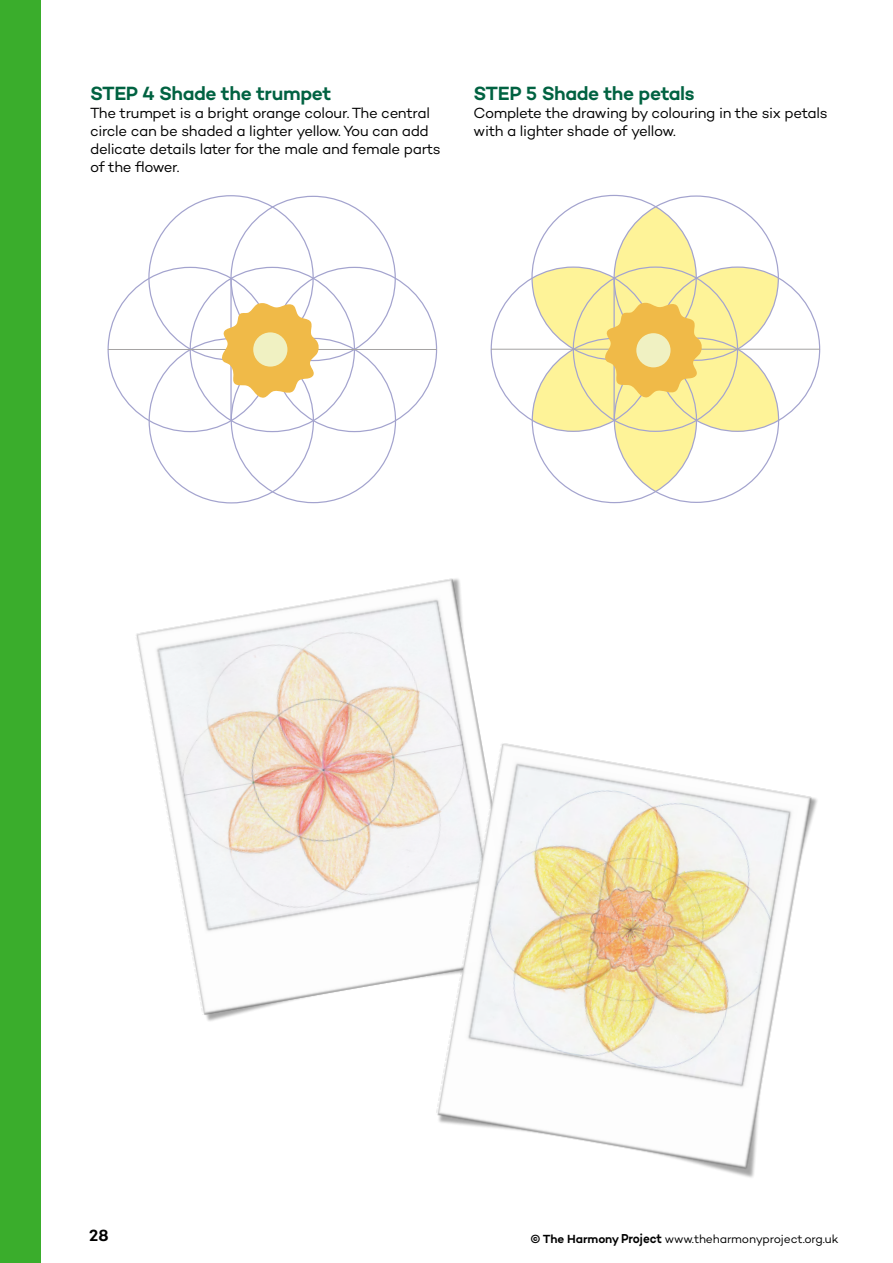
<style>
.page{position:relative;width:893px;height:1263px;background:#fff}
.page>*{position:absolute;margin:0;border:0;box-sizing:border-box;transform-origin:0 0}
.t1{font:600 19.5px "Campton";letter-spacing:-.02em;color:#006241}
.t2{font:600 16.5px "Campton";color:#000}
.t3{font:15px/18px "Campton";letter-spacing:-.025em;color:#000}
.t4{font:12px "Campton";letter-spacing:-.01em;color:#000}
.s1{font-weight:600}
.s2{font-weight:600;font-size:13.2px}
</style>
<div class="page">
<div style="left:0;top:0;width:41px;height:1263px;background:#3aad2c"></div>
<svg style="left:490px;top:194px;width:331px;height:310px"></svg>
<div style="left:636px;top:333px;width:34px;height:34px;background:#f0f1c2;border-radius:50%"></div>
<svg style="left:107px;top:195px;width:331px;height:309px"></svg>
<div style="left:253px;top:332px;width:34px;height:35px;background:#f0f1c2;border-radius:50%"></div>
<img style="left:136px;top:578px;width:346px;height:443px">
<img style="left:434px;top:741px;width:383px;height:437px">
<h1 class="t1" style="left:90px;top:81px;width:243px">STEP 4 Shade the trumpet</h1>
<p class="t3" style="left:90px;top:104px;width:352px">The trumpet is a bright orange colour. The central circle can be shaded a lighter yellow. You can add delicate details later for the male and female parts of the flower.</p>
<h1 class="t1" style="left:474px;top:81px;width:223px">STEP 5 Shade the petals</h1>
<p class="t3" style="left:474px;top:104px;width:356px">Complete the drawing by colouring in the six petals with a lighter shade of yellow.</p>
<p class="t2" style="left:89px;top:1225px;width:21px">28</p>
<p class="t4" style="left:530px;top:1231px;width:310px"><span class="s1">© The Harmony</span> <span class="s2">Project</span> www.theharmonyproject.org.uk</p>
</div>
